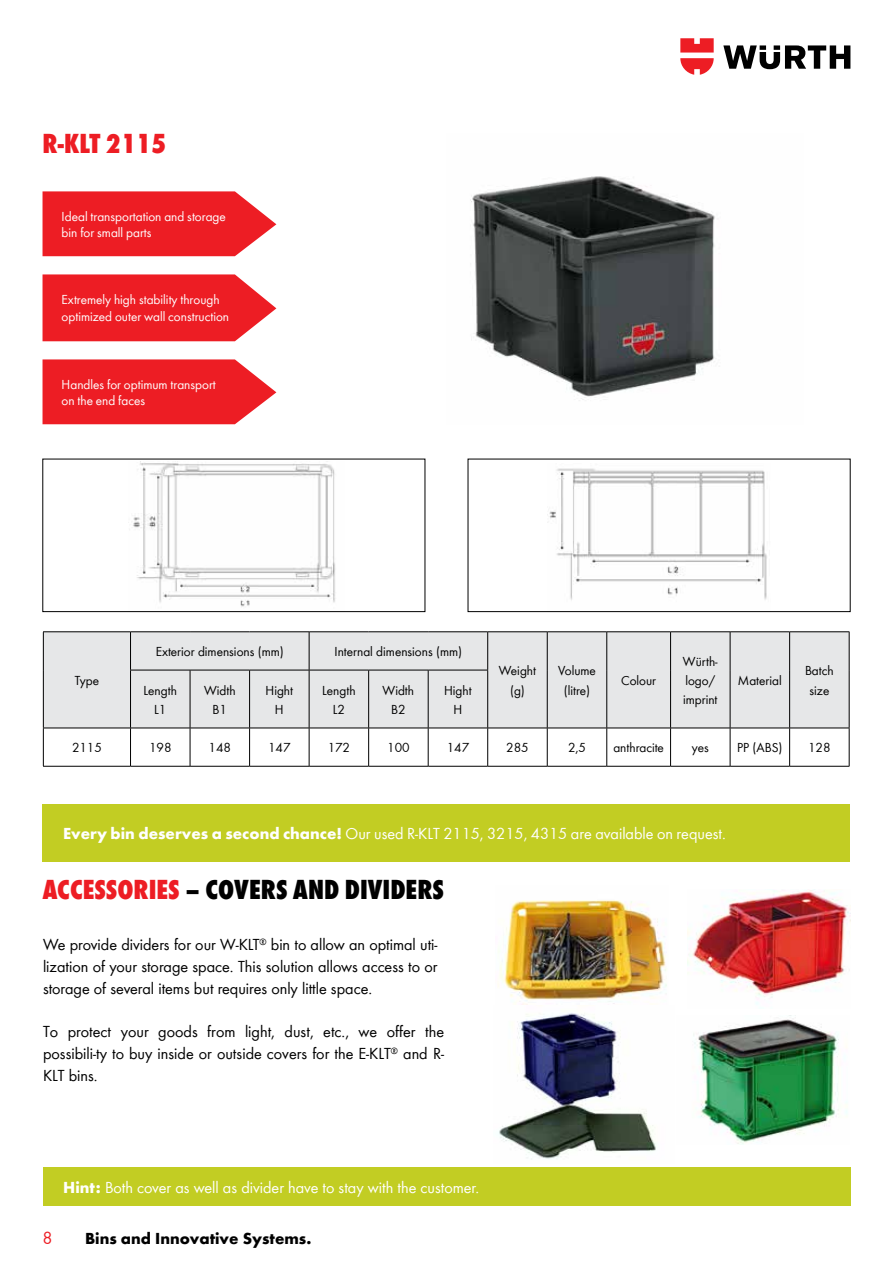
<style>
.page{position:relative;width:893px;height:1263px;background:#fff}
.page>*{position:absolute;margin:0;border:0;box-sizing:border-box;transform-origin:0 0}
.t1{font:28.5px "Wuerth Extra Bold Cond Caps";color:#000}
.t2{font:28.5px "Wuerth Extra Bold Cond Caps";color:#ed1d24}
.t3{font:18px "Wuerth";color:#ed1d24}
.t4{font:16.5px/21.8px "Wuerth";color:#000;text-align:justify}
.t5{font:16.5px "Wuerth";color:#fff}
.t6{font:700 16.5px "Wuerth";color:#000}
.t7{font:13.5px/19.2px "Wuerth";color:#000;text-align:center}
.t8{font:13.5px/16.2px "Wuerth";color:#fff}
.s1{font-weight:700}
.s2{color:#ed1d24}
</style>
<div class="page">
<svg style="left:723px;top:45px;width:127px;height:24px"></svg>
<svg style="left:680px;top:38px;width:34px;height:37px"></svg>
<div style="left:43px;top:1167px;width:807px;height:38px;background:#c2cd23"></div>
<img style="left:470px;top:176px;width:245px;height:225px">
<div style="left:44px;top:632px;width:805px;height:96px;background:#e6e7e8"></div>
<hr style="left:43px;top:631px;width:88px;height:1px;background:#000">
<hr style="left:43px;top:632px;width:1px;height:38px;background:#000">
<hr style="left:43px;top:670px;width:1px;height:58px;background:#000">
<hr style="left:43px;top:728px;width:88px;height:1px;background:#000">
<hr style="left:131px;top:631px;width:59px;height:1px;background:#000">
<hr style="left:130px;top:632px;width:1px;height:38px;background:#000">
<hr style="left:190px;top:631px;width:60px;height:1px;background:#000">
<hr style="left:250px;top:631px;width:59px;height:1px;background:#000">
<hr style="left:309px;top:631px;width:60px;height:1px;background:#000">
<hr style="left:309px;top:632px;width:1px;height:38px;background:#000">
<hr style="left:369px;top:631px;width:59px;height:1px;background:#000">
<hr style="left:428px;top:631px;width:60px;height:1px;background:#000">
<hr style="left:488px;top:631px;width:59px;height:1px;background:#000">
<hr style="left:487px;top:632px;width:1px;height:38px;background:#000">
<hr style="left:547px;top:631px;width:60px;height:1px;background:#000">
<hr style="left:547px;top:632px;width:1px;height:38px;background:#000">
<hr style="left:607px;top:631px;width:64px;height:1px;background:#000">
<hr style="left:606px;top:632px;width:1px;height:38px;background:#000">
<hr style="left:671px;top:631px;width:59px;height:1px;background:#000">
<hr style="left:670px;top:632px;width:1px;height:38px;background:#000">
<hr style="left:730px;top:631px;width:60px;height:1px;background:#000">
<hr style="left:730px;top:632px;width:1px;height:38px;background:#000">
<hr style="left:790px;top:631px;width:59px;height:1px;background:#000">
<hr style="left:789px;top:632px;width:1px;height:38px;background:#000">
<hr style="left:849px;top:632px;width:1px;height:38px;background:#000">
<hr style="left:547px;top:670px;width:1px;height:58px;background:#000">
<hr style="left:606px;top:670px;width:1px;height:58px;background:#000">
<hr style="left:670px;top:670px;width:1px;height:58px;background:#000">
<hr style="left:730px;top:670px;width:1px;height:58px;background:#000">
<hr style="left:789px;top:670px;width:1px;height:58px;background:#000">
<hr style="left:849px;top:670px;width:1px;height:58px;background:#000">
<hr style="left:488px;top:728px;width:59px;height:1px;background:#000">
<hr style="left:547px;top:728px;width:60px;height:1px;background:#000">
<hr style="left:607px;top:728px;width:64px;height:1px;background:#000">
<hr style="left:671px;top:728px;width:59px;height:1px;background:#000">
<hr style="left:730px;top:728px;width:60px;height:1px;background:#000">
<hr style="left:790px;top:728px;width:59px;height:1px;background:#000">
<hr style="left:130px;top:670px;width:60px;height:1px;background:#000">
<hr style="left:130px;top:670px;width:1px;height:58px;background:#000">
<hr style="left:190px;top:670px;width:60px;height:1px;background:#000">
<hr style="left:190px;top:670px;width:1px;height:58px;background:#000">
<hr style="left:250px;top:670px;width:59px;height:1px;background:#000">
<hr style="left:249px;top:670px;width:1px;height:58px;background:#000">
<hr style="left:309px;top:670px;width:60px;height:1px;background:#000">
<hr style="left:309px;top:670px;width:1px;height:58px;background:#000">
<hr style="left:369px;top:670px;width:59px;height:1px;background:#000">
<hr style="left:368px;top:670px;width:1px;height:58px;background:#000">
<hr style="left:428px;top:670px;width:60px;height:1px;background:#000">
<hr style="left:428px;top:670px;width:1px;height:58px;background:#000">
<hr style="left:487px;top:670px;width:1px;height:58px;background:#000">
<hr style="left:131px;top:728px;width:59px;height:1px;background:#000">
<hr style="left:190px;top:728px;width:60px;height:1px;background:#000">
<hr style="left:250px;top:728px;width:59px;height:1px;background:#000">
<hr style="left:309px;top:728px;width:60px;height:1px;background:#000">
<hr style="left:369px;top:728px;width:59px;height:1px;background:#000">
<hr style="left:428px;top:728px;width:60px;height:1px;background:#000">
<hr style="left:43px;top:728px;width:1px;height:38px;background:#000">
<hr style="left:130px;top:728px;width:1px;height:38px;background:#000">
<hr style="left:190px;top:728px;width:1px;height:38px;background:#000">
<hr style="left:249px;top:728px;width:1px;height:38px;background:#000">
<hr style="left:309px;top:728px;width:1px;height:38px;background:#000">
<hr style="left:368px;top:728px;width:1px;height:38px;background:#000">
<hr style="left:428px;top:728px;width:1px;height:38px;background:#000">
<hr style="left:487px;top:728px;width:1px;height:38px;background:#000">
<hr style="left:547px;top:728px;width:1px;height:38px;background:#000">
<hr style="left:606px;top:728px;width:1px;height:38px;background:#000">
<hr style="left:670px;top:728px;width:1px;height:38px;background:#000">
<hr style="left:730px;top:728px;width:1px;height:38px;background:#000">
<hr style="left:789px;top:728px;width:1px;height:38px;background:#000">
<hr style="left:849px;top:728px;width:1px;height:38px;background:#000">
<hr style="left:43px;top:766px;width:88px;height:1px;background:#000">
<hr style="left:131px;top:766px;width:59px;height:1px;background:#000">
<hr style="left:190px;top:766px;width:60px;height:1px;background:#000">
<hr style="left:250px;top:766px;width:59px;height:1px;background:#000">
<hr style="left:309px;top:766px;width:60px;height:1px;background:#000">
<hr style="left:369px;top:766px;width:59px;height:1px;background:#000">
<hr style="left:428px;top:766px;width:60px;height:1px;background:#000">
<hr style="left:488px;top:766px;width:59px;height:1px;background:#000">
<hr style="left:547px;top:766px;width:60px;height:1px;background:#000">
<hr style="left:607px;top:766px;width:64px;height:1px;background:#000">
<hr style="left:671px;top:766px;width:59px;height:1px;background:#000">
<hr style="left:730px;top:766px;width:60px;height:1px;background:#000">
<hr style="left:790px;top:766px;width:59px;height:1px;background:#000">
<img style="left:133px;top:461px;width:203px;height:146px">
<div style="left:42px;top:459px;width:383px;height:153px;border:1px solid #000"></div>
<img style="left:549px;top:468px;width:218px;height:132px">
<div style="left:468px;top:459px;width:382px;height:153px;border:1px solid #000"></div>
<div style="left:43px;top:804px;width:807px;height:57px;background:#c2cd23"></div>
<img style="left:688px;top:890px;width:163px;height:115px">
<img style="left:693px;top:1018px;width:154px;height:126px">
<svg style="left:43px;top:191px;width:233px;height:65px;background:#ee3138"></svg>
<svg style="left:43px;top:274px;width:233px;height:67px;background:#ee3238"></svg>
<svg style="left:43px;top:359px;width:233px;height:65px;background:#ee3238"></svg>
<img style="left:498px;top:900px;width:169px;height:105px">
<img style="left:499px;top:1013px;width:157px;height:146px">
<h1 class="t2" style="left:43px;top:123px;width:125px">R-KLT 2115</h1>
<p class="t8" style="left:62px;top:208px;width:166px">Ideal transportation and storage bin for small parts</p>
<p class="t8" style="left:62px;top:291px;width:169px">Extremely high stability through optimized outer wall construction</p>
<p class="t8" style="left:62px;top:376px;width:156px">Handles for optimum transport on the end faces</p>
<p class="t7" style="left:75px;top:670px;width:26px">Type</p>
<p class="t7" style="left:156px;top:641px;width:130px">Exterior dimensions (mm)</p>
<p class="t7" style="left:335px;top:641px;width:129px">Internal dimensions (mm)</p>
<p class="t7" style="left:683px;top:651px;width:36px;text-align:left">Würth&shy;logo/ imprint</p>
<p class="t7" style="left:805px;top:661px;width:30px">Batch</p>
<p class="t7" style="left:499px;top:661px;width:39px">Weight (g)</p>
<p class="t7" style="left:558px;top:661px;width:39px">Volume (litre)</p>
<p class="t7" style="left:621px;top:670px;width:36px">Colour</p>
<p class="t7" style="left:738px;top:670px;width:45px">Material</p>
<p class="t7" style="left:144px;top:680px;width:35px">Length</p>
<p class="t7" style="left:809px;top:680px;width:21px">size</p>
<p class="t7" style="left:154px;top:699px;width:14px">L1</p>
<p class="t7" style="left:204px;top:680px;width:33px">Width<br>B1</p>
<p class="t7" style="left:266px;top:680px;width:29px">Hight<br>H</p>
<p class="t7" style="left:322px;top:680px;width:35px">Length<br>L2</p>
<p class="t7" style="left:383px;top:680px;width:33px">Width<br>B2</p>
<p class="t7" style="left:444px;top:680px;width:29px">Hight<br>H</p>
<p class="t7" style="left:72px;top:737px;width:31px">2115</p>
<p class="t7" style="left:149px;top:737px;width:24px">198</p>
<p class="t7" style="left:209px;top:737px;width:24px">148</p>
<p class="t7" style="left:268px;top:737px;width:24px">147</p>
<p class="t7" style="left:328px;top:737px;width:24px">172</p>
<p class="t7" style="left:387px;top:737px;width:24px">100</p>
<p class="t7" style="left:447px;top:737px;width:24px">147</p>
<p class="t7" style="left:506px;top:737px;width:24px">285</p>
<p class="t7" style="left:568px;top:737px;width:19px">2,5</p>
<p class="t7" style="left:613px;top:737px;width:52px">anthracite</p>
<p class="t7" style="left:692px;top:737px;width:18px">yes</p>
<p class="t7" style="left:737px;top:737px;width:47px">PP (ABS)</p>
<p class="t7" style="left:808px;top:737px;width:24px">128</p>
<p class="t5" style="left:63px;top:822px;width:664px"><span class="s1">Every bin deserves a second chance!</span> Our used R-KLT 2115, 3215, 4315 are available on request.</p>
<h1 class="t1" style="left:43px;top:870px;width:403px"><span class="s2">ACCESSORIES</span> – COVERS AND DIVIDERS</h1>
<p class="t4" style="left:43px;top:933px;width:396px">We provide dividers for our W-KLT<sup>®</sup> bin to allow an optimal uti&shy;lization of your storage space. This solution allows access to or storage of several items but requires only little space.</p>
<p class="t4" style="left:43px;top:1020px;width:403px">To protect your goods from light, dust, etc., we offer the possibili-ty to buy inside or outside covers for the E-KLT<sup>®</sup> and R-KLT bins.</p>
<p class="t5" style="left:63px;top:1176px;width:418px"><span class="s1">Hint:</span> Both cover as well as divider have to stay with the customer.</p>
<p class="t3" style="left:43px;top:1225px;width:11px">8</p>
<p class="t6" style="left:85px;top:1226px;width:228px">Bins and Innovative Systems.</p>
</div>
